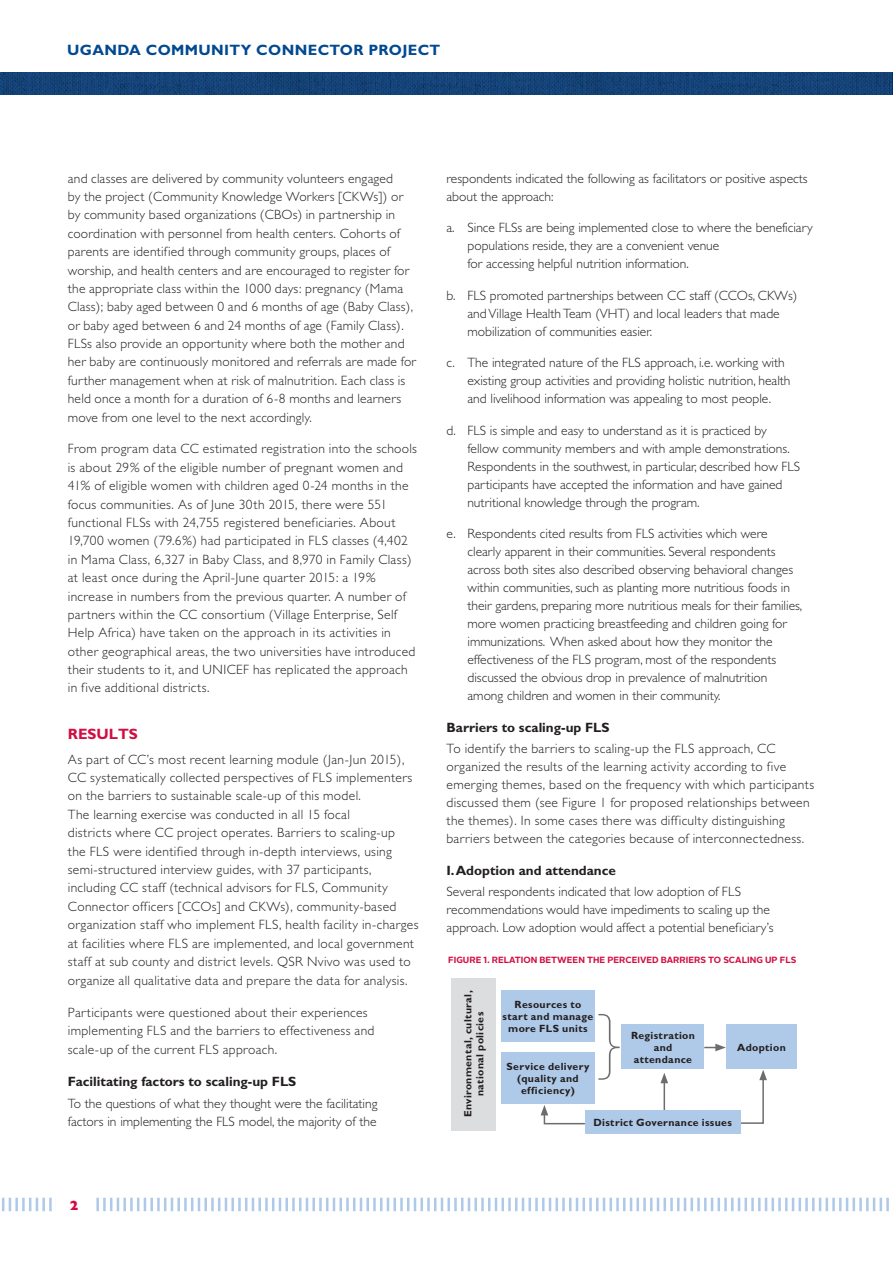
<style>
.page{position:relative;width:893px;height:1263px;background:#fff}
.page>*{position:absolute;margin:0;border:0;box-sizing:border-box;transform-origin:0 0}
.t1{font:700 15px "Gill Sans";letter-spacing:.025em;color:#014990}
._1_TechFS_Subhead{font:700 15px "Gill Sans";color:#d20d44}
._1_TechFS_BodyText{font:300 13.5px/18.5px "Gill Sans";letter-spacing:.015em;color:#231f20}
.Bullets{font:300 13.5px/18px "Gill Sans";letter-spacing:.015em;color:#231f20}
.Bullets-2{font:700 13.5px "Gill Sans";color:#231f20}
._1_TechFS_Subhead-2{font:800 13.5px "Gill Sans";color:#d20d44}
._1_TechFS_BodyText-2{font:700 10.5px/12px "Gill Sans";letter-spacing:.035em;color:#231f20;text-align:center}
.subhead2{font:700 9px "Alright Sans";color:#d20d44}
</style>
<div class="page">
<svg style="left:2px;top:1197px;width:887px;height:15px"></svg>
<div style="left:56px;top:1193px;width:36px;height:23px;background:#fff"></div>
<svg style="left:0;top:72px;width:893px;height:22px;background:#144276"></svg>
<div style="left:501px;top:990px;width:94px;height:51px;background:#afcae9"></div>
<div style="left:501px;top:1052px;width:94px;height:52px;background:#afcae9"></div>
<div style="left:451px;top:978px;width:45px;height:152px;background:#dcdddf"></div>
<div style="left:622px;top:1024px;width:82px;height:45px;background:#afcae9"></div>
<div style="left:726px;top:1024px;width:71px;height:45px;background:#afcae9"></div>
<hr style="left:664px;top:1081px;width:1px;height:31px;background:#6c6d70">
<svg style="left:660px;top:1073px;width:8px;height:10px"></svg>
<svg style="left:740px;top:1070px;width:27px;height:54px"></svg>
<svg style="left:541px;top:1105px;width:44px;height:20px"></svg>
<svg style="left:598px;top:1014px;width:22px;height:66px"></svg>
<div style="left:585px;top:1110px;width:155px;height:24px;background:#afcae9"></div>
<svg style="left:704px;top:1044px;width:22px;height:7px"></svg>
<p class="t1" style="left:67px;top:41px;width:375px">UGANDA COMMUNITY CONNECTOR PROJECT</p>
<p class="_1_TechFS_BodyText" style="left:68px;top:169px;width:350px">and classes are delivered by community volunteers engaged<br>by the project (Community Knowledge Workers [CKWs]) or by community based organizations (CBOs) in partnership in coordination with personnel from health centers. Cohorts of parents are identified through community groups, places of worship, and health centers and are encouraged to register for the appropriate class within the 1000 days: pregnancy (Mama Class); baby aged between 0 and 6 months of age (Baby Class), or baby aged between 6 and 24 months of age (Family Class).<br>FLSs also provide an opportunity where both the mother and her baby are continuously monitored and referrals are made for further management when at risk of malnutrition. Each class is held once a month for a duration of 6-8 months and learners move from one level to the next accordingly.</p>
<p class="_1_TechFS_BodyText" style="left:68px;top:440px;width:351px">From program data CC estimated registration into the schools is about 29% of the eligible number of pregnant women and 41% of eligible women with children aged 0-24 months in the focus communities. As of June 30th 2015, there were 551 functional FLSs with 24,755 registered beneficiaries. About 19,700 women (79.6%) had participated in FLS classes (4,402 in Mama Class, 6,327 in Baby Class, and 8,970 in Family Class) at least once during the April-June quarter 2015: a 19% increase in numbers from the previous quarter. A number of partners within the CC consortium (Village Enterprise, Self Help Africa) have taken on the approach in its activities in other geographical areas, the two universities have introduced their students to it, and UNICEF has replicated the approach in five additional districts.</p>
<p class="_1_TechFS_Subhead" style="left:68px;top:725px;width:72px">RESULTS</p>
<p class="_1_TechFS_BodyText" style="left:68px;top:750px;width:352px">As part of CC’s most recent learning module (Jan-Jun 2015), CC systematically collected perspectives of FLS implementers on the barriers to sustainable scale-up of this model.<br>The learning exercise was conducted in all 15 focal<br>districts where CC project operates. Barriers to scaling-up<br>the FLS were identified through in-depth interviews, using semi-structured interview guides, with 37 participants, including CC staff (technical advisors for FLS, Community Connector officers [CCOs] and CKWs), community-based organization staff who implement FLS, health facility in-charges at facilities where FLS are implemented, and local government staff at sub county and district levels. QSR Nvivo was used to organize all qualitative data and prepare the data for analysis.</p>
<p class="_1_TechFS_BodyText" style="left:68px;top:1003px;width:308px">Participants were questioned about their experiences implementing FLS and the barriers to effectiveness and scale-up of the current FLS approach.</p>
<p class="Bullets-2" style="left:68px;top:1073px;width:230px">Facilitating factors to scaling-up FLS</p>
<p class="Bullets" style="left:68px;top:1094px;width:311px;line-height:18.5px">To the questions of what they thought were the facilitating factors in implementing the FLS model, the majority of the</p>
<p class="Bullets" style="left:446px;top:169px;width:363px">respondents indicated the following as facilitators or positive aspects about the approach:</p>
<p class="_1_TechFS_BodyText" style="left:467px;top:219px;width:347px;line-height:18px;text-indent:-21px">a. Since FLSs are being implemented close to where the beneficiary populations reside, they are a convenient venue<br>for accessing helpful nutrition information.</p>
<p class="_1_TechFS_BodyText" style="left:467px;top:286px;width:331px;line-height:18px;text-indent:-21px">b. FLS promoted partnerships between CC staff (CCOs, CKWs) and Village Health Team (VHT) and local leaders that made mobilization of communities easier.</p>
<p class="_1_TechFS_BodyText" style="left:467px;top:354px;width:325px;line-height:18px;text-indent:-21px">c. The integrated nature of the FLS approach, i.e. working with existing group activities and providing holistic nutrition, health and livelihood information was appealing to most people.</p>
<p class="_1_TechFS_BodyText" style="left:467px;top:421px;width:334px;line-height:18px;text-indent:-21px">d. FLS is simple and easy to understand as it is practiced by fellow community members and with ample demonstrations.<br>Respondents in the southwest, in particular, described how FLS participants have accepted the information and have gained nutritional knowledge through the program.</p>
<p class="_1_TechFS_BodyText" style="left:467px;top:525px;width:336px;line-height:18px;text-indent:-21px">e. Respondents cited results from FLS activities which were clearly apparent in their communities. Several respondents across both sites also described observing behavioral changes within communities, such as planting more nutritious foods in their gardens, preparing more nutritious meals for their families, more women practicing breastfeeding and children going for immunizations. When asked about how they monitor the effectiveness of the FLS program, most of the respondents discussed the obvious drop in prevalence of malnutrition among children and women in their community.</p>
<p class="Bullets-2" style="left:446px;top:719px;width:165px">Barriers to scaling-up FLS</p>
<p class="Bullets" style="left:446px;top:740px;width:369px">To identify the barriers to scaling-up the FLS approach, CC organized the results of the learning activity according to five emerging themes, based on the frequency with which participants discussed them (see Figure 1 for proposed relationships between the themes). In some cases there was difficulty distinguishing barriers between the categories because of interconnectedness.</p>
<p class="Bullets-2" style="left:446px;top:862px;width:171px">I. Adoption and attendance</p>
<p class="Bullets" style="left:446px;top:883px;width:329px">Several respondents indicated that low adoption of FLS recommendations would have impediments to scaling up the approach. Low adoption would affect a potential beneficiary’s</p>
<p class="subhead2" style="left:448px;top:954px;width:350px">FIGURE 1. RELATION BETWEEN THE PERCEIVED BARRIERS TO SCALING UP FLS</p>
<p class="_1_TechFS_BodyText-2" style="left:503px;top:998px;width:92px">Resources to start and manage more FLS units</p>
<p class="_1_TechFS_BodyText-2" style="left:506px;top:1060px;width:85px">Service delivery (quality and efficiency)</p>
<p class="_1_TechFS_BodyText-2" style="left:462px;top:1117px;width:128px;rotate:-90deg">Environmental, cultural, national policies</p>
<p class="_1_TechFS_BodyText-2" style="left:631px;top:1029px;width:65px">Registration and attendance</p>
<p class="_1_TechFS_BodyText-2" style="left:737px;top:1041px;width:50px">Adoption</p>
<p class="_1_TechFS_BodyText-2" style="left:593px;top:1117px;width:140px">District Governance issues</p>
<p class="_1_TechFS_Subhead-2" style="left:69px;top:1197px;width:11px">2</p>
</div>
